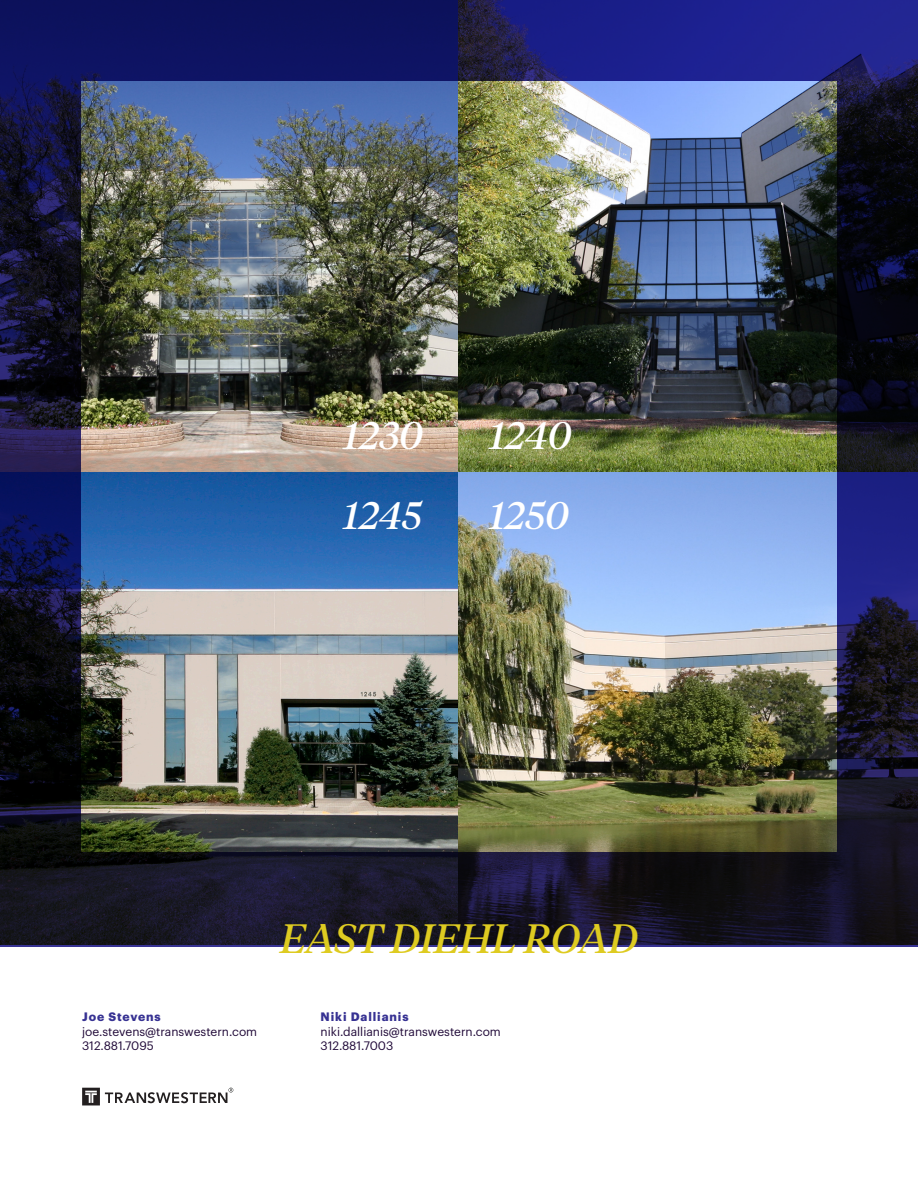
<style>
.page{position:relative;width:918px;height:1188px;background:#fff}
.page>*{position:absolute;margin:0;border:0;box-sizing:border-box;transform-origin:0 0}
.t1{font:italic 40.8px "Tiempos Headline";color:#decb21}
.t2{font:italic 38.25px "Tiempos Headline";color:#fff}
.t3{font:12px "Graphik";color:#200938}
.t4{font:700 12px "Graphik";letter-spacing:.075em;color:#373293}
</style>
<div class="page">
<svg style="left:82px;top:1088px;width:151px;height:17px"></svg>
<img style="left:81px;top:81px;width:756px;height:771px">
<svg style="left:0;top:81px;width:81px;height:865px;background:#0f102a"></svg>
<svg style="left:0;top:0;width:918px;height:81px;background:#151970"></svg>
<svg style="left:81px;top:852px;width:756px;height:94px;background:#171526"></svg>
<svg style="left:837px;top:81px;width:81px;height:865px;background:#12122d"></svg>
<p class="t2" style="left:343px;top:410px;width:81px">1230</p>
<p class="t2" style="left:489px;top:410px;width:84px">1240</p>
<p class="t2" style="left:343px;top:489px;width:80px">1245</p>
<p class="t2" style="left:489px;top:489px;width:81px">1250</p>
<p class="t1" style="left:280px;top:911px;width:359px">EAST DIEHL ROAD</p>
<p class="t4" style="left:82px;top:1008px;width:80px">Joe Stevens</p>
<p class="t3" style="left:82px;top:1022px;width:177px">joe.stevens@transwestern.com</p>
<p class="t3" style="left:82px;top:1037px;width:73px">312.881.7095</p>
<p class="t4" style="left:321px;top:1008px;width:89px">Niki Dallianis</p>
<p class="t3" style="left:321px;top:1022px;width:182px">niki.dallianis@transwestern.com</p>
<p class="t3" style="left:321px;top:1037px;width:74px">312.881.7003</p>
</div>
